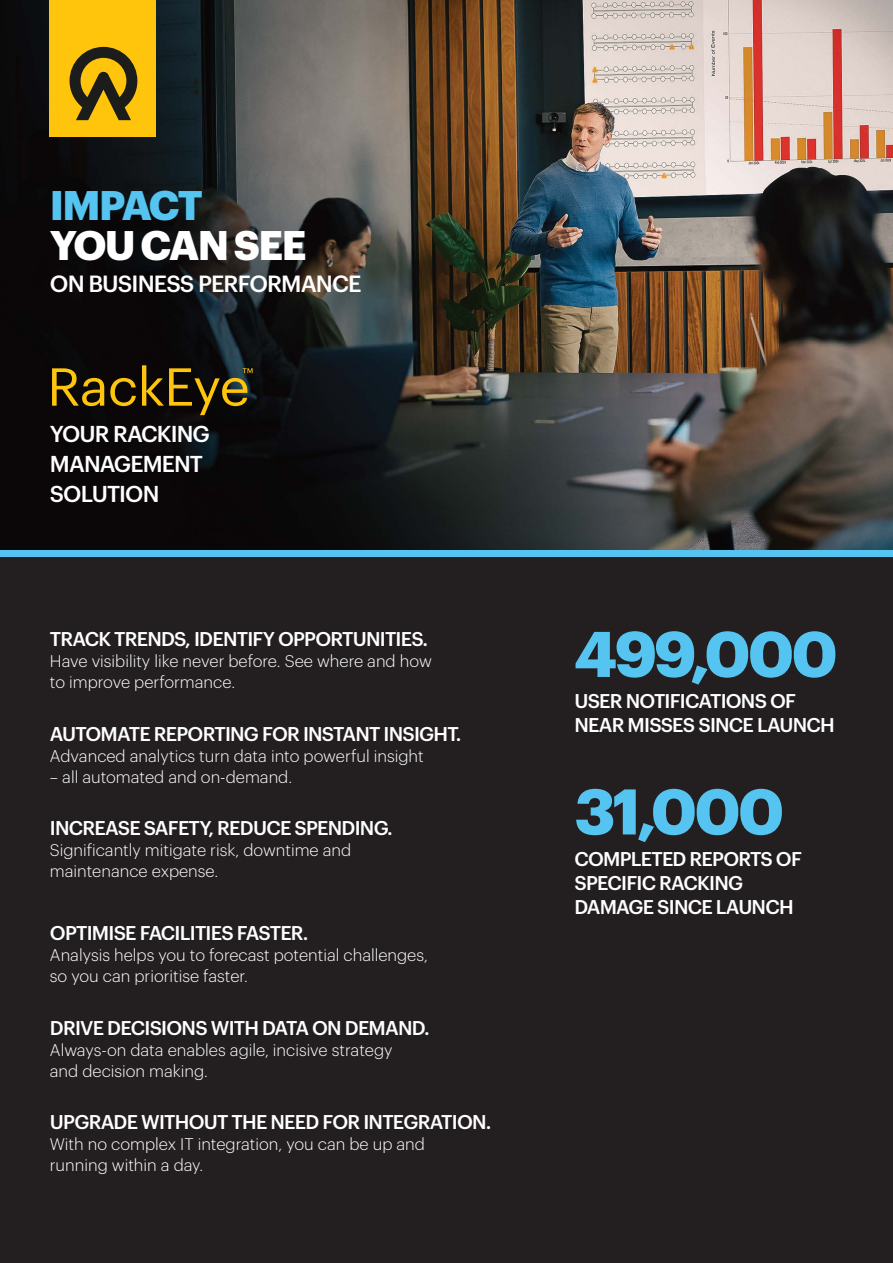
<style>
.page{position:relative;width:893px;height:1263px;background:#231f20}
.page>*{position:absolute;margin:0;border:0;box-sizing:border-box;transform-origin:0 0}
.t1{font:700 63px "Graphik";letter-spacing:-.04em;color:#55c4f0}
.t2{font:700 40.5px "Graphik";letter-spacing:-.04em;color:#fff}
.t3{font:700 40.5px "Graphik";letter-spacing:-.05em;color:#55c4f0}
.t4{font:500 22.95px "Graphik";letter-spacing:-.04em;color:#fff}
.t5{font:500 22.5px/30px "Graphik";letter-spacing:-.04em;color:#fff}
.t6{font:500 19.5px/24px "Graphik";letter-spacing:-.04em;color:#fff}
.t7{font:300 16.5px/21px "Graphik";color:#fff}
</style>
<div class="page">
<div style="left:0;top:549px;width:893px;height:8px;background:#55c4f0"></div>
<img style="left:0;top:0;width:893px;height:549px">
<svg style="left:52px;top:368px;width:52px;height:38px"></svg>
<svg style="left:110px;top:378px;width:26px;height:28px"></svg>
<svg style="left:142px;top:365px;width:111px;height:50px"></svg>
<div style="left:50px;top:0;width:106px;height:137px;background:#ffc40c"></div>
<svg style="left:70px;top:47px;width:67px;height:73px"></svg>
<h2 class="t3" style="left:50px;top:174px;width:154px">IMPACT</h2>
<h2 class="t2" style="left:50px;top:214px;width:258px">YOU CAN SEE</h2>
<h3 class="t4" style="left:50px;top:266px;width:313px">ON BUSINESS PERFORMANCE</h3>
<h3 class="t5" style="left:50px;top:417px;width:162px">YOUR RACKING<br>MANAGEMENT<br>SOLUTION</h3>
<p class="t6" style="left:50px;top:625px;width:380px">TRACK TRENDS, IDENTIFY OPPORTUNITIES.</p>
<p class="t7" style="left:50px;top:649px;width:383px">Have visibility like never before. See where and how to improve performance.</p>
<p class="t6" style="left:50px;top:720px;width:413px">AUTOMATE REPORTING FOR INSTANT INSIGHT.</p>
<p class="t7" style="left:50px;top:744px;width:375px">Advanced analytics turn data into powerful insight</p>
<p class="t7" style="left:50px;top:765px;width:244px">– all automated and on-demand.</p>
<p class="t6" style="left:50px;top:814px;width:344px">INCREASE SAFETY, REDUCE SPENDING.</p>
<p class="t7" style="left:50px;top:838px;width:303px">Significantly mitigate risk, downtime and maintenance expense.</p>
<p class="t6" style="left:50px;top:919px;width:260px">OPTIMISE FACILITIES FASTER.</p>
<p class="t7" style="left:50px;top:943px;width:379px">Analysis helps you to forecast potential challenges, so you can prioritise faster.</p>
<p class="t6" style="left:50px;top:1014px;width:381px">DRIVE DECISIONS WITH DATA ON DEMAND.</p>
<p class="t7" style="left:50px;top:1038px;width:344px">Always-on data enables agile, incisive strategy and decision making.</p>
<p class="t6" style="left:50px;top:1108px;width:443px">UPGRADE WITHOUT THE NEED FOR INTEGRATION.</p>
<p class="t7" style="left:50px;top:1132px;width:377px">With no complex IT integration, you can be up and running within a day.</p>
<h1 class="t1" style="left:574px;top:605px;width:265px">499,000</h1>
<p class="t6" style="left:574px;top:688px;width:262px">USER NOTIFICATIONS OF<br>NEAR MISSES SINCE LAUNCH</p>
<h1 class="t1" style="left:574px;top:763px;width:211px">31,000</h1>
<p class="t6" style="left:574px;top:845px;width:229px">COMPLETED REPORTS OF<br>SPECIFIC RACKING<br>DAMAGE SINCE LAUNCH</p>
</div>
